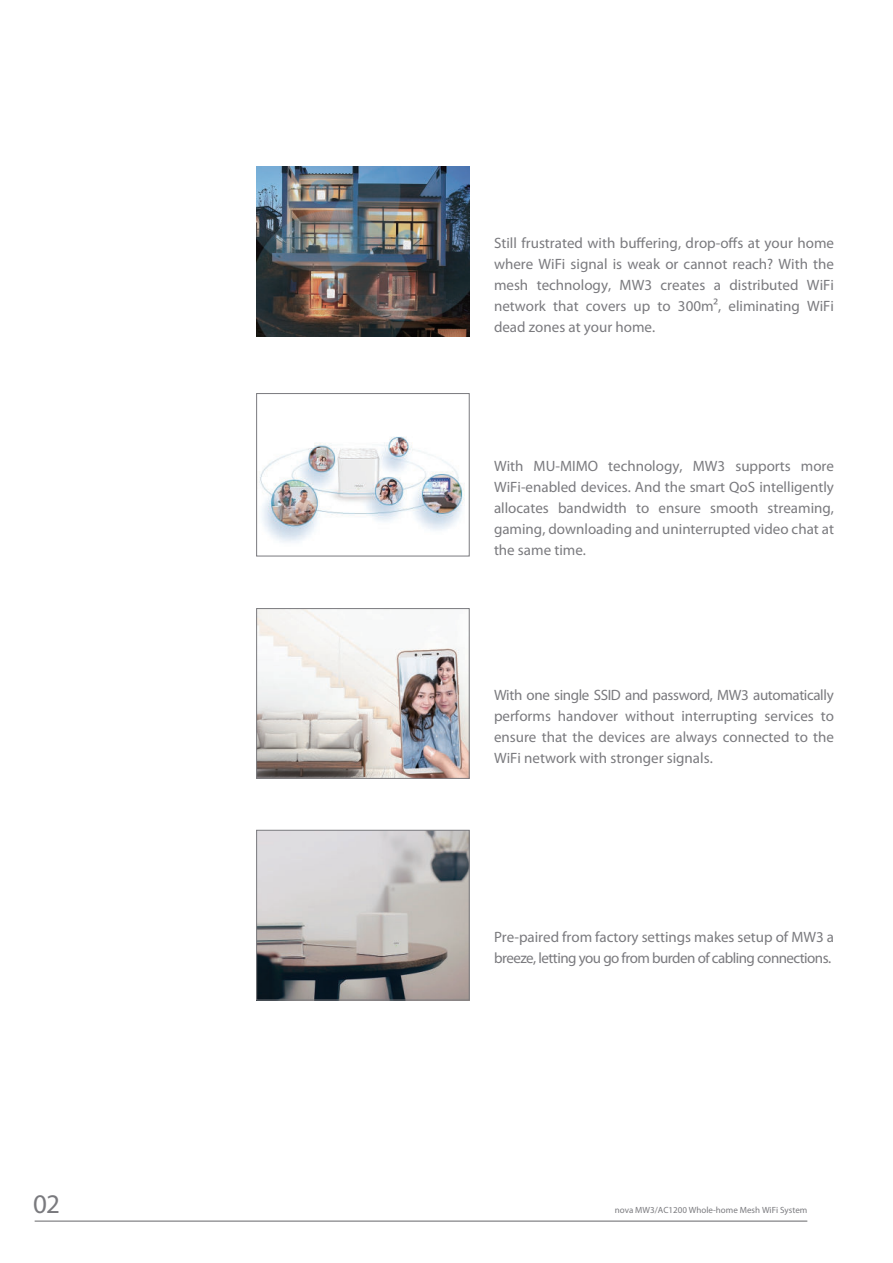
<style>
.page{position:relative;width:893px;height:1263px;background:#fff}
.page>*{position:absolute;margin:0;border:0;box-sizing:border-box;transform-origin:0 0}
.t1{font:27px "Myriad Pro";color:#7a7a7e}
.t2{font:15px/21px "Myriad Pro";color:#7a7a7e;text-align:justify}
.t3{font:15px/21px "Myriad Pro";letter-spacing:-.035em;color:#7a7a7e}
.t4{font:9px "Myriad Pro";color:#7a7a7e}
</style>
<div class="page">
<hr style="left:35px;top:1221px;width:772px;height:1px;background:#656568">
<img style="left:257px;top:167px;width:212px;height:169px">
<img style="left:259px;top:436px;width:206px;height:106px">
<div style="left:256px;top:393px;width:213px;height:163px;border:1px solid #7a7a7e"></div>
<img style="left:258px;top:610px;width:209px;height:166px">
<div style="left:256px;top:608px;width:213px;height:170px;border:1px solid #7a7a7e"></div>
<img style="left:258px;top:832px;width:209px;height:166px">
<div style="left:256px;top:830px;width:213px;height:170px;border:1px solid #7a7a7e"></div>
<h1 class="t1" style="left:33px;top:1190px;width:28px">02</h1>
<p class="t2" style="left:494px;top:232px;width:342px">Still frustrated with buffering, drop-offs at your home where WiFi signal is weak or cannot reach? With the mesh technology, MW3 creates a distributed WiFi network that covers up to 300m², eliminating WiFi dead zones at your home.</p>
<p class="t2" style="left:494px;top:456px;width:342px">With MU-MIMO technology, MW3 supports more WiFi-enabled devices. And the smart QoS intelligently allocates bandwidth to ensure smooth streaming, gaming, downloading and uninterrupted video chat at the same time.</p>
<p class="t2" style="left:494px;top:685px;width:342px">With one single SSID and password, MW3 automatically performs handover without interrupting services to ensure that the devices are always connected to the WiFi network with stronger signals.</p>
<p class="t3" style="left:494px;top:927px;width:341px">Pre-paired from factory settings makes setup of MW3 a breeze, letting you go from burden of cabling connections.</p>
<p class="t4" style="left:615px;top:1206px;width:194px">nova MW3/AC1200 Whole-home Mesh WiFi System</p>
</div>
